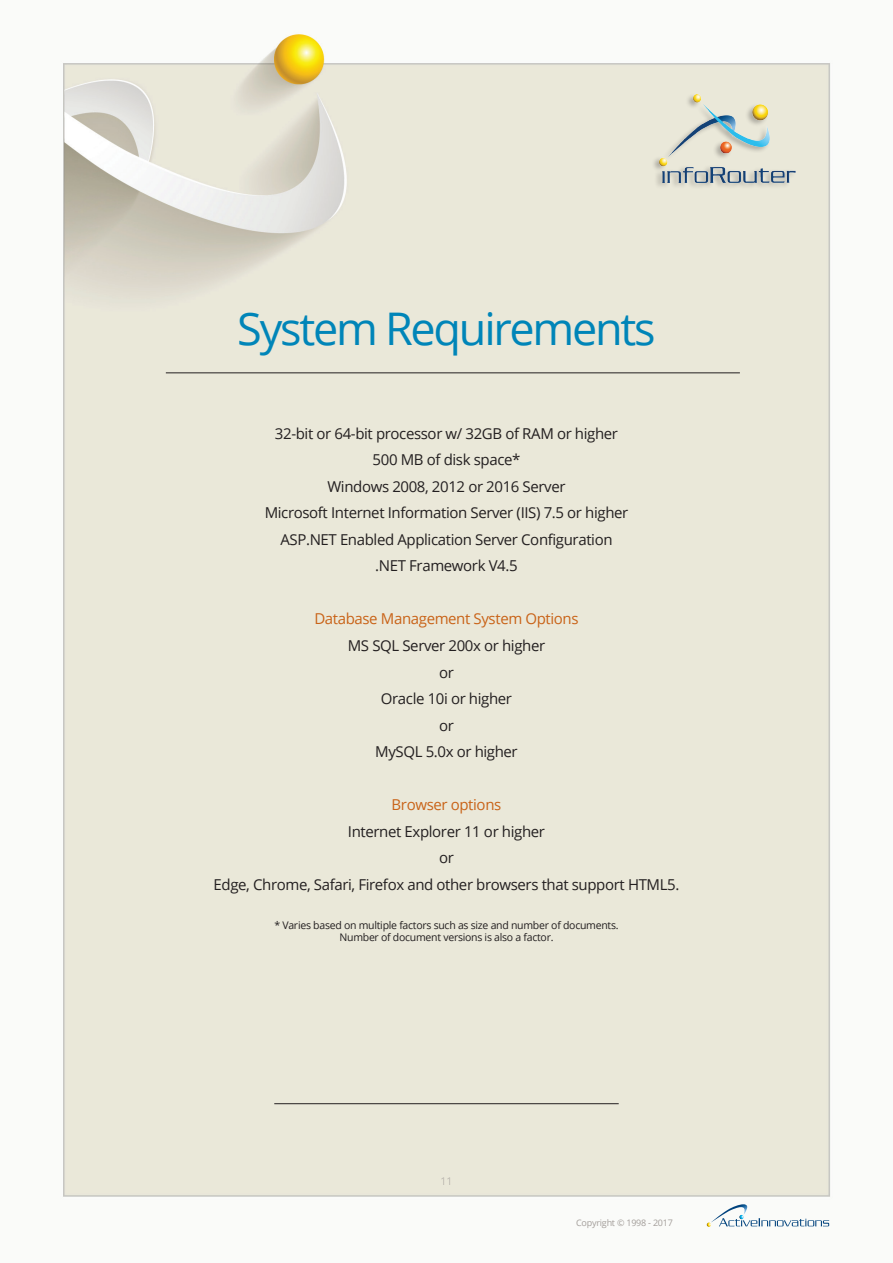
<style>
.page{position:relative;width:893px;height:1263px;background:#fff}
.page>*{position:absolute;margin:0;border:0;box-sizing:border-box;transform-origin:0 0}
.t1{font:45px "Open Sans";letter-spacing:-.05em;color:#0085b8}
.t2{font:15px/26.5px "Open Sans";letter-spacing:-.025em;color:#231f20;text-align:center}
.t3{font:15px "Open Sans";letter-spacing:-.025em;color:#c96318}
.t4{font:10.5px/12.6px "Open Sans";letter-spacing:-.025em;color:#231f20;text-align:center}
.t5{font:300 10.5px "Open Sans";color:#a39e9a}
.t6{font:9px "Open Sans";letter-spacing:-.025em;color:#a39e9a}
</style>
<div class="page">
<img style="left:63px;top:34px;width:768px;height:1192px">
<div style="left:652px;top:93px;width:144px;height:96px;background:#231f20;opacity:.3"></div>
<img style="left:659px;top:95px;width:136px;height:87px">
<svg style="left:707px;top:1203px;width:122px;height:24px"></svg>
<hr style="left:166px;top:373px;width:574px;height:1px;background:#231f20">
<hr style="left:274px;top:1103px;width:345px;height:1px;background:#231f20">
<h1 class="t1" style="left:237px;top:298px;width:420px">System Requirements</h1>
<p class="t2" style="left:265px;top:420px;width:365px">32-bit or 64-bit processor w/ 32GB of RAM or higher 500 MB of disk space*<br>Windows 2008, 2012 or 2016 Server<br>Microsoft Internet Information Server (IIS) 7.5 or higher ASP.NET Enabled Application Server Configuration .NET Framework V4.5</p>
<p class="t3" style="left:314px;top:609px;width:266px">Database Management System Options</p>
<p class="t2" style="left:348px;top:632px;width:199px">MS SQL Server 200x or higher or<br>Oracle 10i or higher<br>or<br>MySQL 5.0x or higher</p>
<p class="t3" style="left:392px;top:794px;width:111px">Browser options</p>
<p class="t2" style="left:214px;top:817px;width:467px">Internet Explorer 11 or higher<br>or<br>Edge, Chrome, Safari, Firefox and other browsers that support HTML5.</p>
<p class="t4" style="left:274px;top:918px;width:346px">* Varies based on multiple factors such as size and number of documents.<br>Number of document versions is also a factor.</p>
<p class="t5" style="left:441px;top:1174px;width:13px">11</p>
<p class="t6" style="left:576px;top:1216px;width:98px">Copyright © 1998 - 2017</p>
</div>
